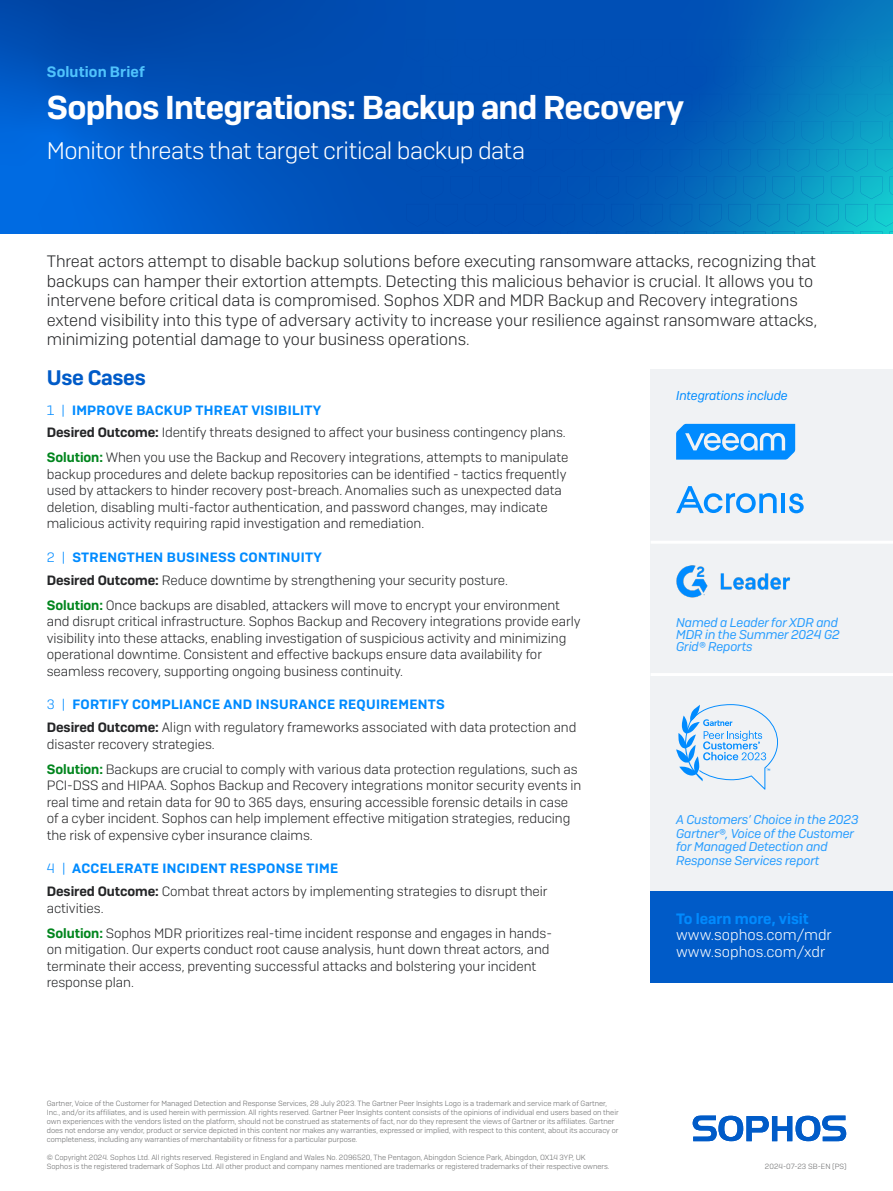
<style>
.page{position:relative;width:893px;height:1191px;background:#fff}
.page>*{position:absolute;margin:0;border:0;box-sizing:border-box;transform-origin:0 0}
.Title_-_Product_Name{font:600 33px "Sophos Sans";letter-spacing:-.025em;color:#fff}
.SubTitle{font:300 24px "Sophos Sans";letter-spacing:-.025em;color:#fff}
.Use_Cases_-_Blue_HDL{font:600 21px "Sophos Sans";letter-spacing:-.015em;color:#005bc8}
.Intro_Copy{font:300 16.5px/19.5px "Sophos Sans";letter-spacing:-.005em;color:#242527}
.CTA_Heading{font:300 15px/16.5px "Sophos Sans";color:#fff}
.Solution_Brief_-_Top{font:600 15px "Sophos Sans";letter-spacing:.005em;color:#50c3fc}
.Body_Copy{font:300 13.5px/16.5px "Sophos Sans";letter-spacing:-.005em;color:#242527}
.Use_Cases_-_SubHDL{font:600 13.5px "Sophos Sans";letter-spacing:.025em;color:#008bff}
.t1{font:italic 12.75px/13.5px "Sophos Sans";letter-spacing:-.01em;color:#269cff}
.t2{font:italic 12.75px "Sophos Sans";letter-spacing:-.01em;color:#008bff}
.Signature{font:300 7.5px/9px "Sophos Sans";color:#696a6b}
.s1{font-weight:300}
.s2{font-weight:600}
.s3{font-weight:600;color:#00851d}
.s4{font-weight:600;color:#008bff}
</style>
<div class="page">
<svg style="left:0;top:0;width:893px;height:234px;background:#015cbb"></svg>
<svg style="left:407px;top:0;width:486px;height:30px;background:#0157b6"></svg>
<div style="left:651px;top:889px;width:242px;height:93px;background:#005bc8"></div>
<div style="left:651px;top:540px;width:242px;height:162px;background:#f0f2f4"></div>
<div style="left:651px;top:369px;width:242px;height:170px;background:#f0f2f4"></div>
<svg style="left:693px;top:1115px;width:153px;height:26px"></svg>
<hr style="left:651px;top:540px;width:242px;height:3px;background:#fff">
<div style="left:651px;top:703px;width:242px;height:187px;background:#f0f2f4"></div>
<svg style="left:676px;top:424px;width:119px;height:35px"></svg>
<div style="left:744px;top:436px;width:10px;height:12px;background:#008bff;border-radius:50%"></div>
<hr style="left:651px;top:673px;width:242px;height:3px;background:#fff">
<img style="left:676px;top:565px;width:115px;height:33px">
<hr style="left:781px;top:493px;width:4px;height:20px;background:#008bff">
<svg style="left:789px;top:493px;width:15px;height:20px"></svg>
<svg style="left:676px;top:486px;width:101px;height:27px"></svg>
<svg style="left:676px;top:704px;width:102px;height:85px"></svg>
<p class="Solution_Brief_-_Top" style="left:47px;top:63px;width:100px">Solution Brief</p>
<p class="Title_-_Product_Name" style="left:47px;top:87px;width:639px">Sophos Integrations: Backup and Recovery</p>
<p class="SubTitle" style="left:47px;top:136px;width:480px">Monitor threats that target critical backup data</p>
<p class="Intro_Copy" style="left:47px;top:251px;width:772px">Threat actors attempt to disable backup solutions before executing ransomware attacks, recognizing that backups can hamper their extortion attempts. Detecting this malicious behavior is crucial. It allows you to intervene before critical data is compromised. Sophos XDR and MDR Backup and Recovery integrations extend visibility into this type of adversary activity to increase your resilience against ransomware attacks, minimizing potential damage to your business operations.</p>
<p class="Use_Cases_-_Blue_HDL" style="left:47px;top:365px;width:101px">Use Cases</p>
<p class="Use_Cases_-_SubHDL" style="left:47px;top:401px;width:276px"><span class="s1">1 |</span> IMPROVE BACKUP THREAT VISIBILITY</p>
<p class="Body_Copy" style="left:47px;top:424px;width:521px"><span class="s2">Desired Outcome:</span> Identify threats designed to affect your business contingency plans.</p>
<p class="Body_Copy" style="left:47px;top:449px;width:523px"><span class="s3">Solution:</span> When you use the Backup and Recovery integrations, attempts to manipulate backup procedures and delete backup repositories can be identified - tactics frequently used by attackers to hinder recovery post-breach. Anomalies such as unexpected data deletion, disabling multi-factor authentication, and password changes, may indicate malicious activity requiring rapid investigation and remediation.</p>
<p class="Use_Cases_-_SubHDL" style="left:47px;top:549px;width:277px"><span class="s1">2 |</span> STRENGTHEN BUSINESS CONTINUITY</p>
<p class="Body_Copy" style="left:47px;top:571px;width:463px"><span class="s2">Desired Outcome:</span> Reduce downtime by strengthening your security posture.</p>
<p class="Body_Copy" style="left:47px;top:596px;width:535px"><span class="s3">Solution:</span> Once backups are disabled, attackers will move to encrypt your environment and disrupt critical infrastructure. Sophos Backup and Recovery integrations provide early visibility into these attacks, enabling investigation of suspicious activity and minimizing operational downtime. Consistent and effective backups ensure data availability for seamless recovery, supporting ongoing business continuity.</p>
<p class="Use_Cases_-_SubHDL" style="left:47px;top:696px;width:400px"><span class="s1">3 |</span> FORTIFY COMPLIANCE AND INSURANCE REQUIREMENTS</p>
<p class="Body_Copy" style="left:47px;top:719px;width:531px"><span class="s2">Desired Outcome:</span> Align with regulatory frameworks associated with data protection and disaster recovery strategies.</p>
<p class="Body_Copy" style="left:47px;top:760px;width:536px"><span class="s3">Solution:</span> Backups are crucial to comply with various data protection regulations, such as PCI-DSS and HIPAA. Sophos Backup and Recovery integrations monitor security events in real time and retain data for 90 to 365 days, ensuring accessible forensic details in case of a cyber incident. Sophos can help implement effective mitigation strategies, reducing the risk of expensive cyber insurance claims.</p>
<p class="Use_Cases_-_SubHDL" style="left:47px;top:860px;width:293px"><span class="s1">4 |</span> ACCELERATE INCIDENT RESPONSE TIME</p>
<p class="Body_Copy" style="left:47px;top:883px;width:502px"><span class="s2">Desired Outcome:</span> Combat threat actors by implementing strategies to disrupt their activities.</p>
<p class="Body_Copy" style="left:47px;top:924px;width:507px"><span class="s3">Solution:</span> Sophos MDR prioritizes real-time incident response and engages in hands&shy;on mitigation. Our experts conduct root cause analysis, hunt down threat actors, and terminate their access, preventing successful attacks and bolstering your incident response plan.</p>
<p class="t2" style="left:676px;top:388px;width:113px">Integrations include</p>
<p class="t1" style="left:676px;top:616px;width:165px;line-height:12px">Named a Leader for XDR and<br>MDR in the Summer 2024 G2<br>Grid®️ Reports</p>
<p class="t1" style="left:676px;top:812px;width:184px">A Customers’ Choice in the 2023<br>Gartner®, Voice of the Customer for Managed Detection and<br>Response Services report</p>
<p class="CTA_Heading" style="left:676px;top:910px;width:157px"><span class="s4">To learn more, visit </span>www.sophos.com/mdr www.sophos.com/xdr</p>
<p class="Signature" style="left:47px;top:1099px;width:573px">Gartner, Voice of the Customer for Managed Detection and Response Services, 28 July 2023. The Gartner Peer Insights Logo is a trademark and service mark of Gartner, Inc., and/or its affiliates, and is used herein with permission. All rights reserved. Gartner Peer Insights content consists of the opinions of individual end users based on their own experiences with the vendors listed on the platform, should not be construed as statements of fact, nor do they represent the views of Gartner or its affiliates. Gartner does not endorse any vendor, product or service depicted in this content nor makes any warranties, expressed or implied, with respect to this content, about its accuracy or completeness, including any warranties of merchantability or fitness for a particular purpose.</p>
<p class="Signature" style="left:47px;top:1153px;width:564px">© Copyright 2024. Sophos Ltd. All rights reserved. Registered in England and Wales No. 2096520, The Pentagon, Abingdon Science Park, Abingdon, OX14 3YP, UK<br>Sophos is the registered trademark of Sophos Ltd. All other product and company names mentioned are trademarks or registered trademarks of their respective owners.</p>
<p class="Signature" style="left:765px;top:1162px;width:83px">2024-07-23 SB-EN (PS)</p>
</div>
